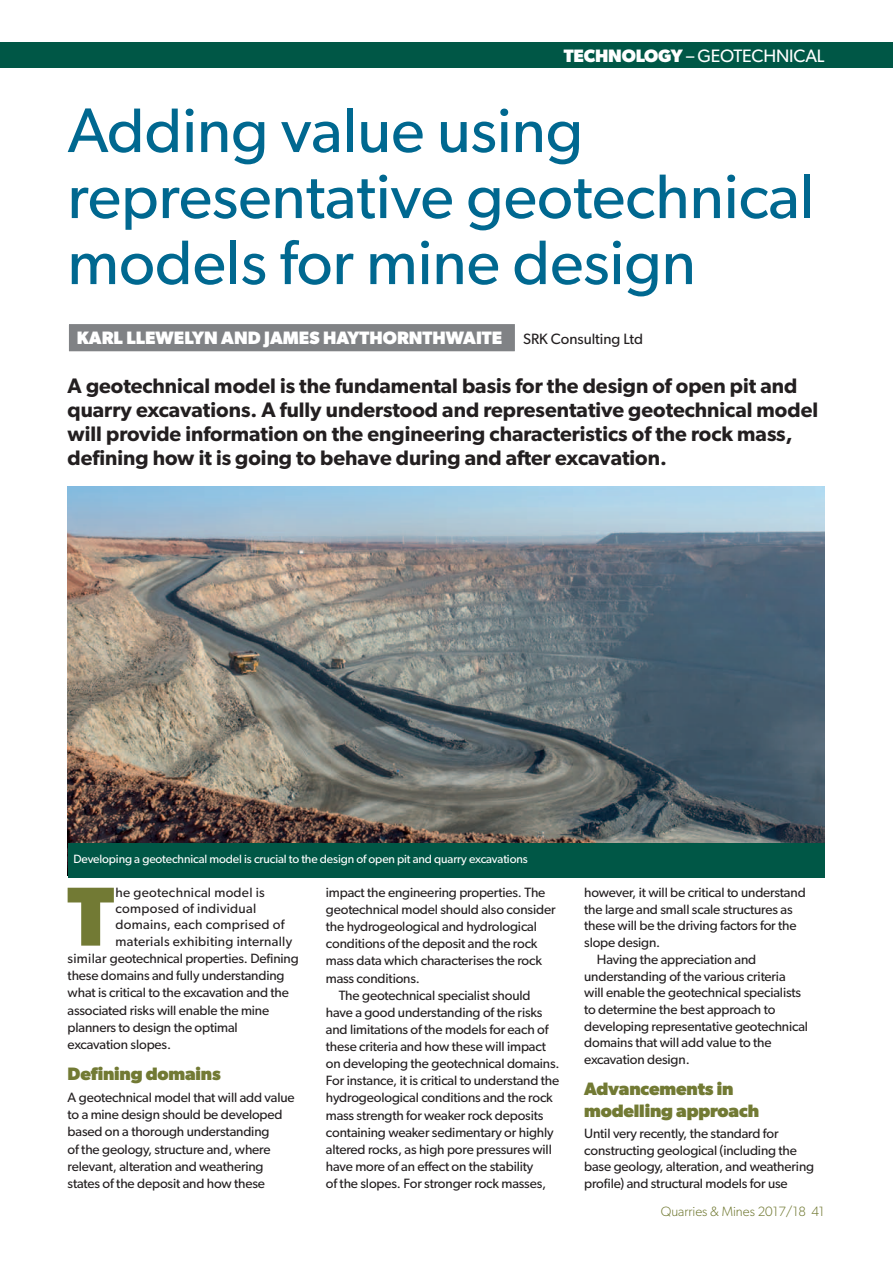
<style>
.page{position:relative;width:893px;height:1263px;background:#fff}
.page>*{position:absolute;margin:0;border:0;box-sizing:border-box;transform-origin:0 0}
.t1{font:700 84px "Gibson";color:#727a34}
.t2{font:63px/66px "Gibson";color:#006890}
.t3{font:600 21px/24px "Gibson";color:#231f20}
.t4{font:700 18px/22px "Gibson";letter-spacing:-.01em;color:#727a34}
.t5{font:700 18px "Gibson";color:#fff}
.t6{font:18px "Gibson";letter-spacing:-.01em;color:#fff}
.t7{font:15px "Gibson";color:#231f20}
.t8{font:13.5px/17.2px "Gibson";letter-spacing:-.01em;color:#231f20}
.t9{font:13.5px "Gibson";letter-spacing:.02em;color:#231f20}
.t10{font:300 13.5px "Gibson";color:#727a34}
.t11{font:12px "Gibson";letter-spacing:-.01em;color:#fff}
.s1{font-weight:700}
</style>
<div class="page">
<div style="left:0;top:42px;width:892px;height:26px;background:#005746"></div>
<div style="left:68px;top:323px;width:448px;height:29px;background:#808285"></div>
<div style="left:68px;top:323px;width:448px;height:30px;border:1px solid #fff"></div>
<img style="left:68px;top:486px;width:756px;height:358px">
<div style="left:68px;top:844px;width:756px;height:34px;background:#005746"></div>
<h3 class="t6" style="left:564px;top:45px;width:262px"><span class="s1">TECHNOLOGY</span> – GEOTECHNICAL</h3>
<h2 class="t2" style="left:68px;top:96px;width:748px">Adding value using representative geotechnical models for mine design</h2>
<h3 class="t5" style="left:77px;top:327px;width:427px">KARL LLEWELYN AND JAMES HAYTHORNTHWAITE</h3>
<p class="t7" style="left:523px;top:330px;width:121px">SRK Consulting Ltd</p>
<p class="t3" style="left:68px;top:373px;width:752px">A geotechnical model is the fundamental basis for the design of open pit and quarry excavations. A fully understood and representative geotechnical model will provide information on the engineering characteristics of the rock mass, defining how it is going to behave during and after excavation.</p>
<p class="t11" style="left:73px;top:851px;width:456px">Developing a geotechnical model is crucial to the design of open pit and quarry excavations</p>
<h1 class="t1" style="left:68px;top:867px;width:48px">T</h1>
<p class="t9" style="left:116px;top:884px;width:151px">he geotechnical model is</p>
<p class="t9" style="left:116px;top:900px;width:142px">composed of individual</p>
<p class="t9" style="left:116px;top:917px;width:171px">domains, each comprised of</p>
<p class="t9" style="left:116px;top:933px;width:178px">materials exhibiting internally</p>
<p class="t8" style="left:68px;top:949px;width:233px">similar geotechnical properties. Defining</p>
<p class="t8" style="left:68px;top:967px;width:219px">these domains and fully understanding</p>
<p class="t8" style="left:68px;top:984px;width:223px">what is critical to the excavation and the</p>
<p class="t8" style="left:68px;top:1001px;width:203px">associated risks will enable the mine</p>
<p class="t8" style="left:68px;top:1018px;width:172px">planners to design the optimal</p>
<p class="t8" style="left:68px;top:1036px;width:105px">excavation slopes.</p>
<h3 class="t4" style="left:68px;top:1063px;width:155px">Defining domains</h3>
<p class="t8" style="left:68px;top:1088px;width:229px">A geotechnical model that will add value to a mine design should be developed based on a thorough understanding<br>of the geology, structure and, where relevant, alteration and weathering states of the deposit and how these</p>
<p class="t8" style="left:326px;top:883px;width:221px">impact the engineering properties. The</p>
<p class="t8" style="left:326px;top:901px;width:231px">geotechnical model should also consider</p>
<p class="t8" style="left:326px;top:918px;width:213px">the hydrogeological and hydrological</p>
<p class="t8" style="left:326px;top:935px;width:213px">conditions of the deposit and the rock</p>
<p class="t8" style="left:326px;top:952px;width:218px">mass data which characterises the rock</p>
<p class="t8" style="left:326px;top:969px;width:96px">mass conditions.</p>
<p class="t8" style="left:339px;top:986px;width:193px">The geotechnical specialist should</p>
<p class="t8" style="left:326px;top:1003px;width:218px">have a good understanding of the risks</p>
<p class="t8" style="left:326px;top:1020px;width:224px">and limitations of the models for each of</p>
<p class="t8" style="left:326px;top:1037px;width:222px">these criteria and how these will impact</p>
<p class="t8" style="left:326px;top:1055px;width:235px">on developing the geotechnical domains.</p>
<p class="t8" style="left:326px;top:1072px;width:235px">For instance, it is critical to understand the</p>
<p class="t8" style="left:326px;top:1089px;width:228px">hydrogeological conditions and the rock</p>
<p class="t8" style="left:326px;top:1106px;width:219px">mass strength for weaker rock deposits</p>
<p class="t8" style="left:326px;top:1123px;width:229px">containing weaker sedimentary or highly</p>
<p class="t8" style="left:326px;top:1140px;width:227px">altered rocks, as high pore pressures will</p>
<p class="t8" style="left:326px;top:1157px;width:209px">have more of an effect on the stability</p>
<p class="t8" style="left:326px;top:1174px;width:222px">of the slopes. For stronger rock masses,</p>
<p class="t8" style="left:584px;top:883px;width:223px">however, it will be critical to understand</p>
<p class="t8" style="left:584px;top:900px;width:210px">the large and small scale structures as</p>
<p class="t8" style="left:584px;top:917px;width:214px">these will be the driving factors for the</p>
<p class="t8" style="left:584px;top:934px;width:78px">slope design.</p>
<p class="t8" style="left:597px;top:950px;width:161px">Having the appreciation and</p>
<p class="t8" style="left:584px;top:967px;width:203px">understanding of the various criteria</p>
<p class="t8" style="left:584px;top:984px;width:218px">will enable the geotechnical specialists</p>
<p class="t8" style="left:584px;top:1000px;width:193px">to determine the best approach to</p>
<p class="t8" style="left:584px;top:1017px;width:225px">developing representative geotechnical</p>
<p class="t8" style="left:584px;top:1034px;width:189px">domains that will add value to the</p>
<p class="t8" style="left:584px;top:1051px;width:107px">excavation design.</p>
<h3 class="t4" style="left:584px;top:1077px;width:176px">Advancements in modelling approach</h3>
<p class="t8" style="left:584px;top:1125px;width:231px;line-height:16.8px">Until very recently, the standard for constructing geological (including the base geology, alteration, and weathering profile) and structural models for use</p>
<p class="t10" style="left:661px;top:1203px;width:165px">Quarries &amp; Mines 2017/18 41</p>
</div>
